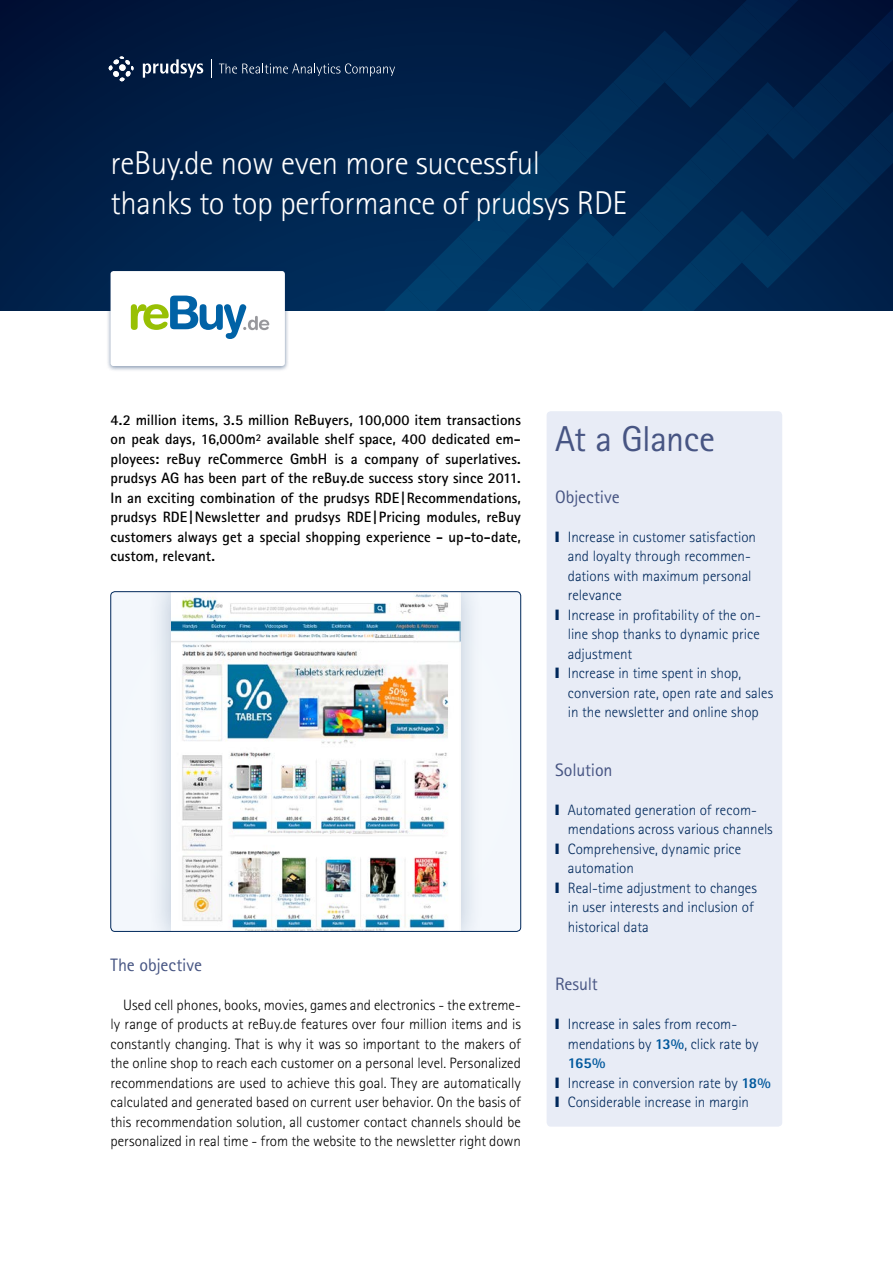
<style>
.page{position:relative;width:893px;height:1263px;background:#fff}
.page>*{position:absolute;margin:0;border:0;box-sizing:border-box;transform-origin:0 0}
.t1{font:36px "Rotis Sans Serif Std";letter-spacing:-.015em;color:#475583}
.t2{font:300 33px/39.6px "Rotis Sans Serif Std";letter-spacing:-.01em;color:#fff}
.t3{font:18px "Rotis Sans Serif Std";letter-spacing:-.01em;color:#475583}
.t4{font:300 15px/19.5px "Rotis Sans Serif Std";color:#00285b}
.t5{font:300 15px/19.5px "Rotis Sans Serif Std";color:#000;text-align:justify}
.t6{font:700 15px/19.5px "Rotis Sans Serif Std";color:#000;text-align:justify}
.s1{font-weight:800;color:#00589c}
</style>
<div class="page">
<div style="left:0;top:0;width:893px;height:310px;background:linear-gradient(to bottom,#001135,#00244d)"></div>
<div style="left:111px;top:592px;width:410px;height:339px;background:#f3f7fc"></div>
<div style="left:147px;top:592px;width:337px;height:339px;background:#00285b;opacity:.25"></div>
<img style="left:171px;top:593px;width:289px;height:337px">
<div style="left:111px;top:591px;width:410px;height:341px;border:1px solid #00285b;border-radius:4px"></div>
<div style="left:547px;top:411px;width:235px;height:716px;background:#e8ecf6;border-radius:4px"></div>
<div style="left:106px;top:268px;width:183px;height:104px;background:#00285b;opacity:.5"></div>
<div style="left:111px;top:271px;width:174px;height:95px;background:#fff;border-radius:3px"></div>
<svg style="left:108px;top:0;width:785px;height:339px;background:#1a3b60"></svg>
<h2 class="t2" style="left:111px;top:143px;width:518px">reBuy.de now even more successful thanks to top performance of prudsys RDE</h2>
<p class="t6" style="left:111px;top:409px;width:412px">4.2 million items, 3.5 million ReBuyers, 100,000 item transactions on peak days, 16,000m² available shelf space, 400 dedicated em&shy;ployees: reBuy reCommerce GmbH is a company of superlatives. prudsys AG has been part of the reBuy.de success story since 2011.<br>In an exciting combination of the prudsys RDE |Recommendations, prudsys RDE|Newsletter and prudsys RDE|Pricing modules, reBuy customers always get a special shopping experience - up-to-date, custom, relevant.</p>
<p class="t3" style="left:111px;top:954px;width:93px">The objective</p>
<p class="t5" style="left:111px;top:995px;width:412px;text-indent:13px">Used cell phones, books, movies, games and electronics - the extreme&shy;ly range of products at reBuy.de features over four million items and is constantly changing. That is why it was so important to the makers of the online shop to reach each customer on a personal level. Personalized recommendations are used to achieve this goal. They are automatically calculated and generated based on current user behavior. On the basis of this recommendation solution, all customer contact channels should be personalized in real time - from the website to the newsletter right down</p>
<h1 class="t1" style="left:555px;top:417px;width:162px">At a Glance</h1>
<p class="t3" style="left:555px;top:486px;width:66px">Objective</p>
<p class="t4" style="left:568px;top:527px;width:207px">Increase in customer satisfaction and loyalty through recommen&shy;dations with maximum personal relevance<br>Increase in profitability of the on&shy;line shop thanks to dynamic price adjustment<br>Increase in time spent in shop, conversion rate, open rate and sales in the newsletter and online shop</p>
<p class="t3" style="left:555px;top:759px;width:59px">Solution</p>
<p class="t4" style="left:568px;top:800px;width:206px">Automated generation of recom&shy;mendations across various channels<br>Comprehensive, dynamic price automation<br>Real-time adjustment to changes<br>in user interests and inclusion of historical data</p>
<p class="t3" style="left:555px;top:973px;width:44px">Result</p>
<p class="t4" style="left:568px;top:1014px;width:204px">Increase in sales from recom&shy;mendations by <span class="s1">13%</span>, click rate by<br><span class="s1">165%<br></span>Increase in conversion rate by <span class="s1">18%<br></span>Considerable increase in margin</p>
</div>
